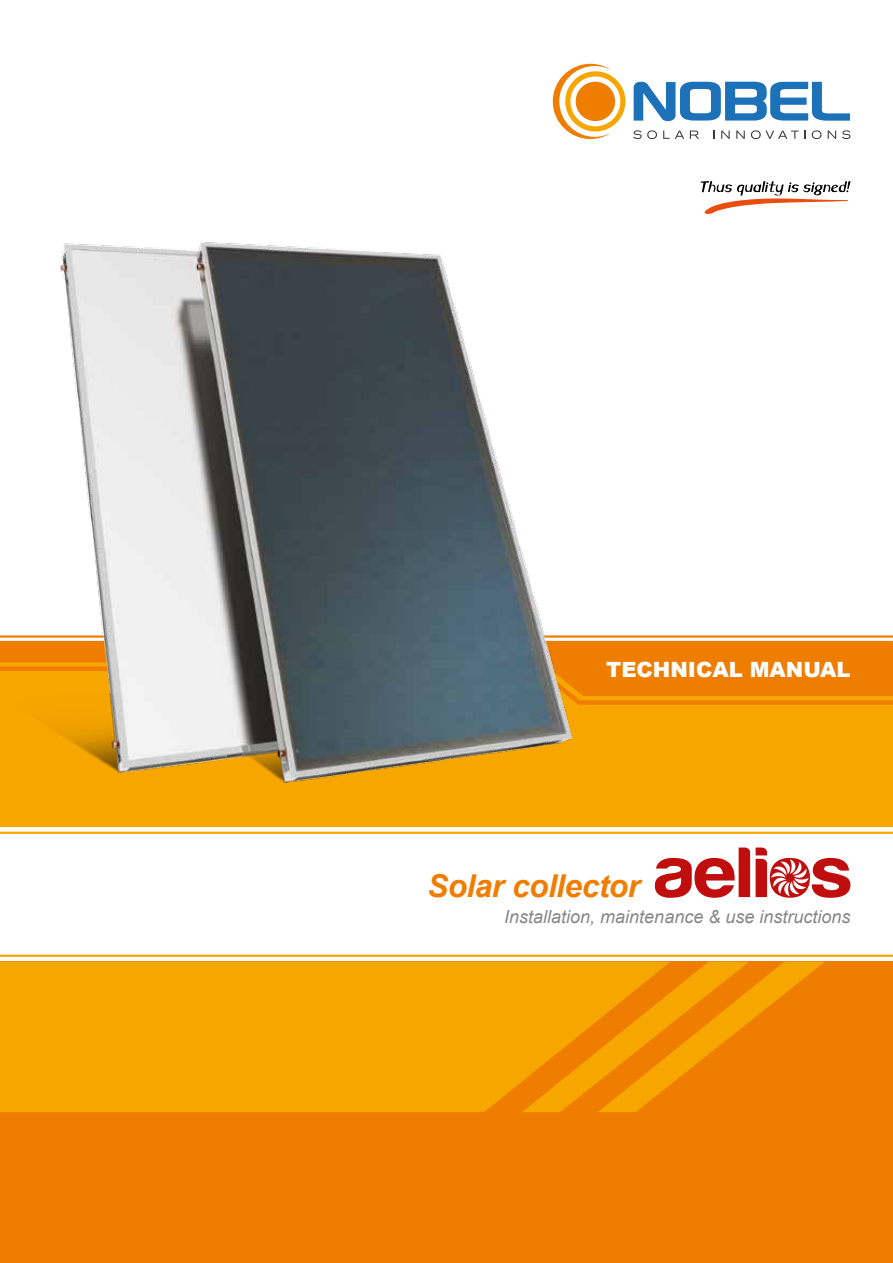
<style>
.page{position:relative;width:893px;height:1263px;background:#fff}
.page>*{position:absolute;margin:0;border:0;box-sizing:border-box;transform-origin:0 0}
.t1{font:italic 700 31.5px "Arial";letter-spacing:-.015em;color:#ef7d00}
.t2{font:900 21px "Arial";color:#fff}
.t3{font:italic 18px "Arial";color:#878787}
</style>
<div class="page">
<div style="left:0;top:962px;width:893px;height:301px;background:#ef7d00"></div>
<svg style="left:671px;top:962px;width:153px;height:122px"></svg>
<svg style="left:0;top:962px;width:671px;height:150px;background:#f6a200"></svg>
<div style="left:0;top:641px;width:893px;height:186px;background:#f7a600"></div>
<div style="left:599px;top:641px;width:294px;height:23px;background:#ef7d00"></div>
<hr style="left:0;top:635px;width:893px;height:3px;background:#ef7d00">
<hr style="left:0;top:832px;width:893px;height:2px;background:#f7a600">
<hr style="left:0;top:955px;width:893px;height:2px;background:#f7a600">
<svg style="left:599px;top:664px;width:294px;height:41px;background:#ef8100"></svg>
<svg style="left:634px;top:82px;width:216px;height:39px"></svg>
<svg style="left:553px;top:64px;width:72px;height:75px"></svg>
<svg style="left:633px;top:130px;width:24px;height:9px"></svg>
<svg style="left:663px;top:131px;width:21px;height:8px"></svg>
<svg style="left:690px;top:131px;width:9px;height:8px"></svg>
<svg style="left:713px;top:131px;width:2px;height:8px"></svg>
<svg style="left:721px;top:131px;width:9px;height:8px"></svg>
<svg style="left:736px;top:131px;width:9px;height:8px"></svg>
<svg style="left:751px;top:130px;width:55px;height:9px"></svg>
<svg style="left:812px;top:130px;width:9px;height:9px"></svg>
<svg style="left:828px;top:131px;width:8px;height:8px"></svg>
<svg style="left:842px;top:130px;width:8px;height:9px"></svg>
<svg style="left:701px;top:181px;width:149px;height:33px"></svg>
<svg style="left:655px;top:847px;width:95px;height:51px"></svg>
<svg style="left:756px;top:847px;width:94px;height:51px"></svg>
<img style="left:0;top:242px;width:599px;height:542px">
<p class="t2" style="left:606px;top:654px;width:246px">TECHNICAL MANUAL</p>
<h1 class="t1" style="left:427px;top:865px;width:214px">Solar collector</h1>
<p class="t3" style="left:504px;top:905px;width:348px">Installation, maintenance &amp; use instructions</p>
</div>
